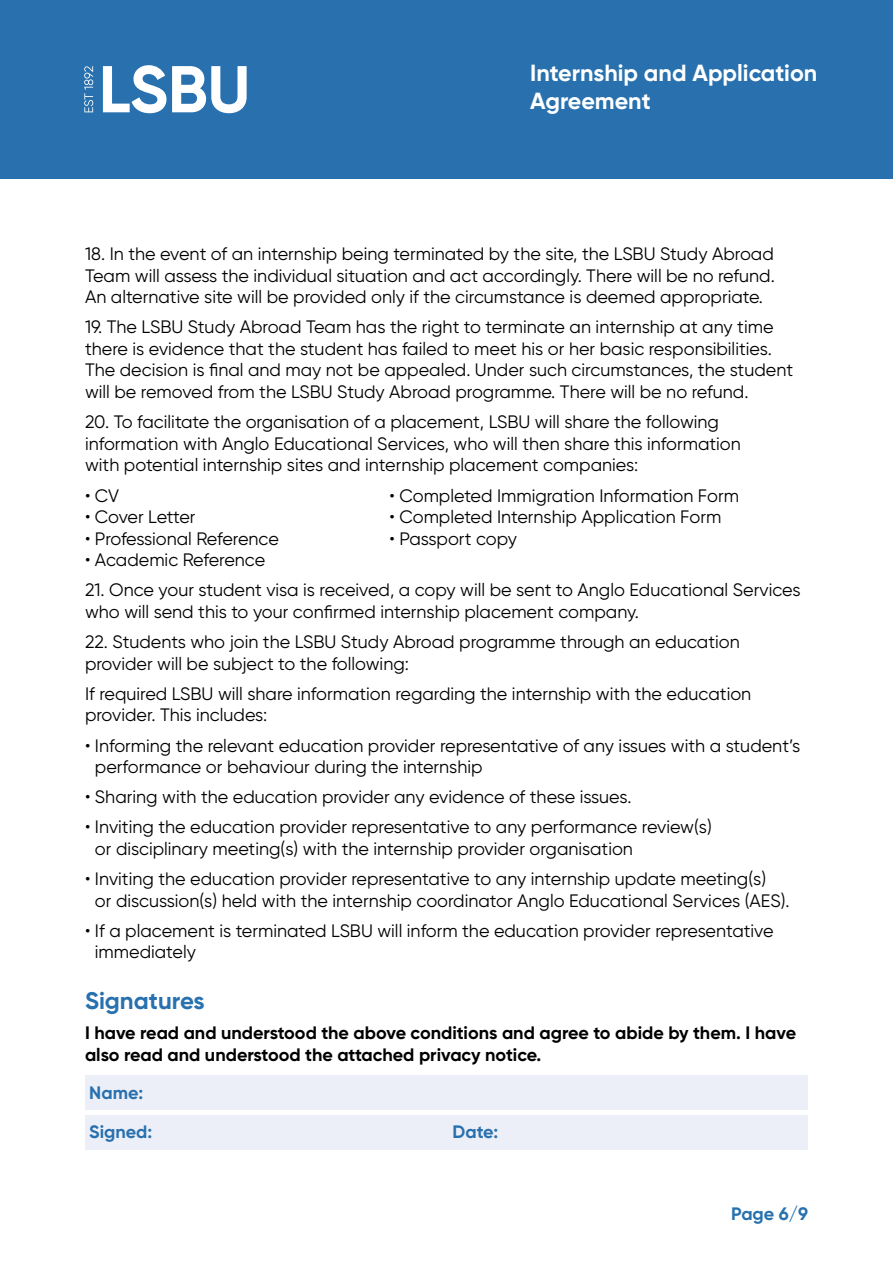
<style>
.page{position:relative;width:893px;height:1263px;background:#fff}
.page>*{position:absolute;margin:0;border:0;box-sizing:border-box;transform-origin:0 0}
.t1{font:700 24px "Gilroy";color:#2871ae}
.t2{font:700 23.25px/27.9px "Gilroy";color:#fff}
.t3{font:18px/21.6px "Gilroy";color:#000}
.t4{font:700 18px/21.6px "Gilroy";color:#000}
.t5{font:700 18px/38.5px "Gilroy";color:#2871ae}
.t6{font:18px "Gilroy";letter-spacing:-.02em;color:#000}
</style>
<div class="page">
<div style="left:85px;top:1115px;width:723px;height:34px;background:#edeff8"></div>
<div style="left:85px;top:1076px;width:723px;height:34px;background:#edeff8"></div>
<div style="left:0;top:0;width:893px;height:179px;background:#2871ae"></div>
<svg style="left:84px;top:66px;width:9px;height:46px"></svg>
<svg style="left:103px;top:65px;width:63px;height:48px"></svg>
<svg style="left:172px;top:66px;width:75px;height:47px"></svg>
<p class="t2" style="left:530px;top:59px;width:289px">Internship and Application<br>Agreement</p>
<p class="t3" style="left:85px;top:243px;width:691px;text-align:justify">18. In the event of an internship being terminated by the site, the LSBU Study Abroad Team will assess the individual situation and act accordingly. There will be no refund.<br>An alternative site will be provided only if the circumstance is deemed appropriate.</p>
<p class="t3" style="left:85px;top:316px;width:710px">19. The LSBU Study Abroad Team has the right to terminate an internship at any time there is evidence that the student has failed to meet his or her basic responsibilities.<br>The decision is final and may not be appealed. Under such circumstances, the student will be removed from the LSBU Study Abroad programme. There will be no refund.</p>
<p class="t3" style="left:85px;top:411px;width:657px">20. To facilitate the organisation of a placement, LSBU will share the following information with Anglo Educational Services, who will then share this information with potential internship sites and internship placement companies:</p>
<p class="t3" style="left:85px;top:484px;width:36px">• CV</p>
<p class="t3" style="left:390px;top:484px;width:351px">• Completed Immigration Information Form</p>
<p class="t6" style="left:85px;top:506px;width:112px">• Cover Letter</p>
<p class="t3" style="left:390px;top:506px;width:333px">• Completed Internship Application Form</p>
<p class="t3" style="left:85px;top:527px;width:195px">• Professional Reference</p>
<p class="t3" style="left:390px;top:527px;width:129px">• Passport copy</p>
<p class="t3" style="left:85px;top:549px;width:182px">• Academic Reference</p>
<p class="t3" style="left:85px;top:579px;width:717px">21. Once your student visa is received, a copy will be sent to Anglo Educational Services who will send this to your confirmed internship placement company.</p>
<p class="t3" style="left:85px;top:631px;width:656px">22. Students who join the LSBU Study Abroad programme through an education provider will be subject to the following:</p>
<p class="t3" style="left:85px;top:682px;width:668px">If required LSBU will share information regarding the internship with the education provider. This includes:</p>
<p class="t3" style="left:95px;top:734px;width:707px;text-indent:-10px">• Informing the relevant education provider representative of any issues with a student’s performance or behaviour during the internship</p>
<p class="t3" style="left:85px;top:786px;width:548px">• Sharing with the education provider any evidence of these issues.</p>
<p class="t3" style="left:95px;top:816px;width:618px;text-indent:-10px">• Inviting the education provider representative to any performance review(s) or disciplinary meeting(s) with the internship provider organisation</p>
<p class="t3" style="left:95px;top:868px;width:696px;text-indent:-10px">• Inviting the education provider representative to any internship update meeting(s)<br>or discussion(s) held with the internship coordinator Anglo Educational Services (AES).</p>
<p class="t3" style="left:95px;top:919px;width:680px;text-indent:-10px">• If a placement is terminated LSBU will inform the education provider representative immediately</p>
<h1 class="t1" style="left:85px;top:985px;width:121px">Signatures</h1>
<p class="t4" style="left:85px;top:1022px;width:713px">I have read and understood the above conditions and agree to abide by them. I have also read and understood the attached privacy notice.</p>
<p class="t5" style="left:89px;top:1073px;width:65px">Name:<br>Signed:</p>
<p class="t5" style="left:453px;top:1112px;width:47px">Date:</p>
<p class="t5" style="left:731px;top:1194px;width:78px">Page 6/9</p>
</div>
